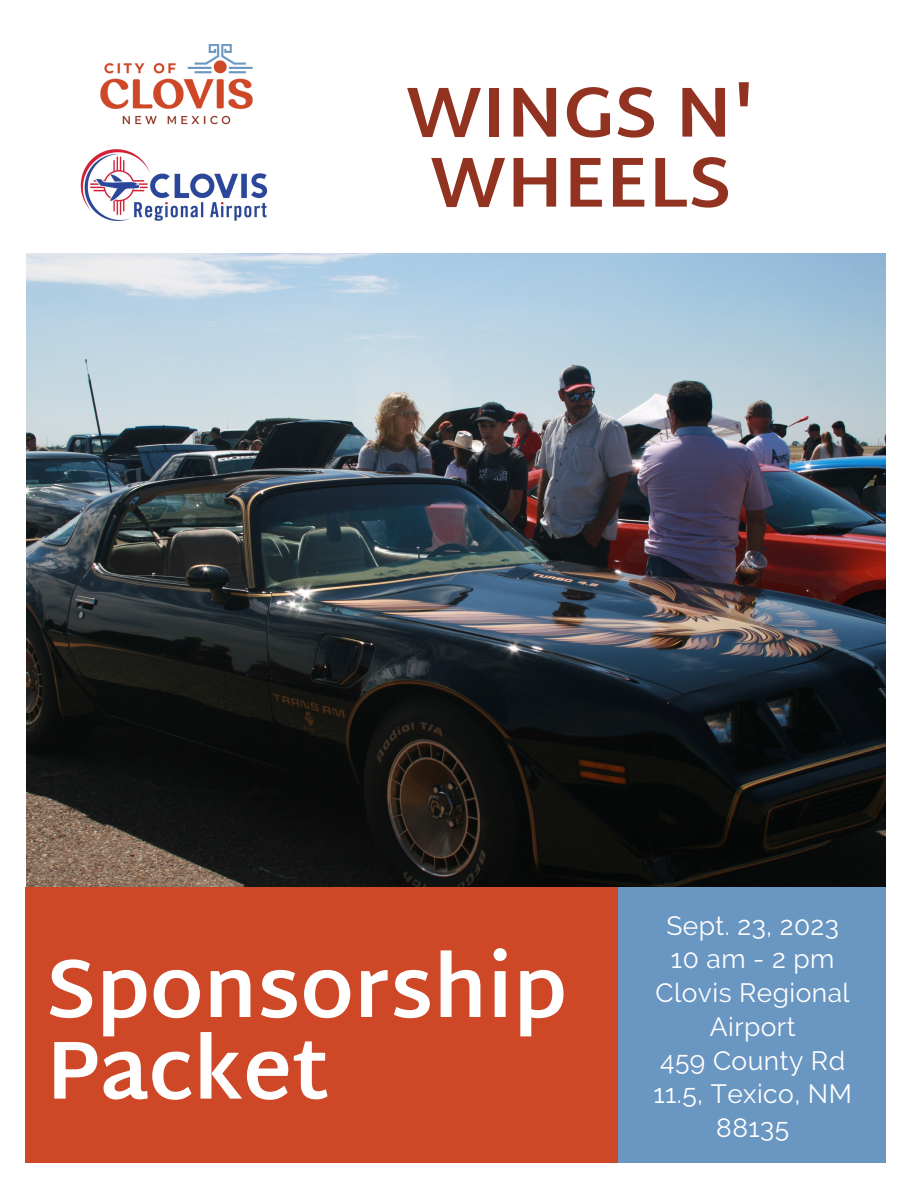
<style>
.page{position:relative;width:918px;height:1188px;background:#fff}
.page>*{position:absolute;margin:0;border:0;box-sizing:border-box;transform-origin:0 0}
.t1{font:700 83.1px "Martel Sans";color:#fff}
.t2{font:700 71.55px/70.1px "Martel Sans";color:#913320;text-align:center}
.t3{font:26.4px/33.8px "Raleway";letter-spacing:.015em;color:#fff;text-align:center}
</style>
<div class="page">
<img style="left:27px;top:254px;width:858px;height:633px">
<div style="left:25px;top:887px;width:593px;height:275px;background:#ce4828"></div>
<div style="left:619px;top:887px;width:267px;height:275px;background:#6a96c2"></div>
<img style="left:100px;top:44px;width:153px;height:81px">
<img style="left:80px;top:149px;width:188px;height:72px">
<p class="t2" style="left:406px;top:77px;width:351px">WINGS N'<br>WHEELS</p>
<p class="t1" style="left:46px;top:940px;width:523px">Sponsorship</p>
<p class="t1" style="left:46px;top:1021px;width:285px">Packet</p>
<p class="t3" style="left:666px;top:908px;width:174px">Sept. 23, 2023</p>
<p class="t3" style="left:671px;top:942px;width:165px">10am-2pm</p>
<p class="t3" style="left:656px;top:976px;width:196px">Clovis Regional<br>Airport</p>
<p class="t3" style="left:653px;top:1043px;width:200px">459 County Rd<br>11.5, Texico, NM<br>88135</p>
</div>
